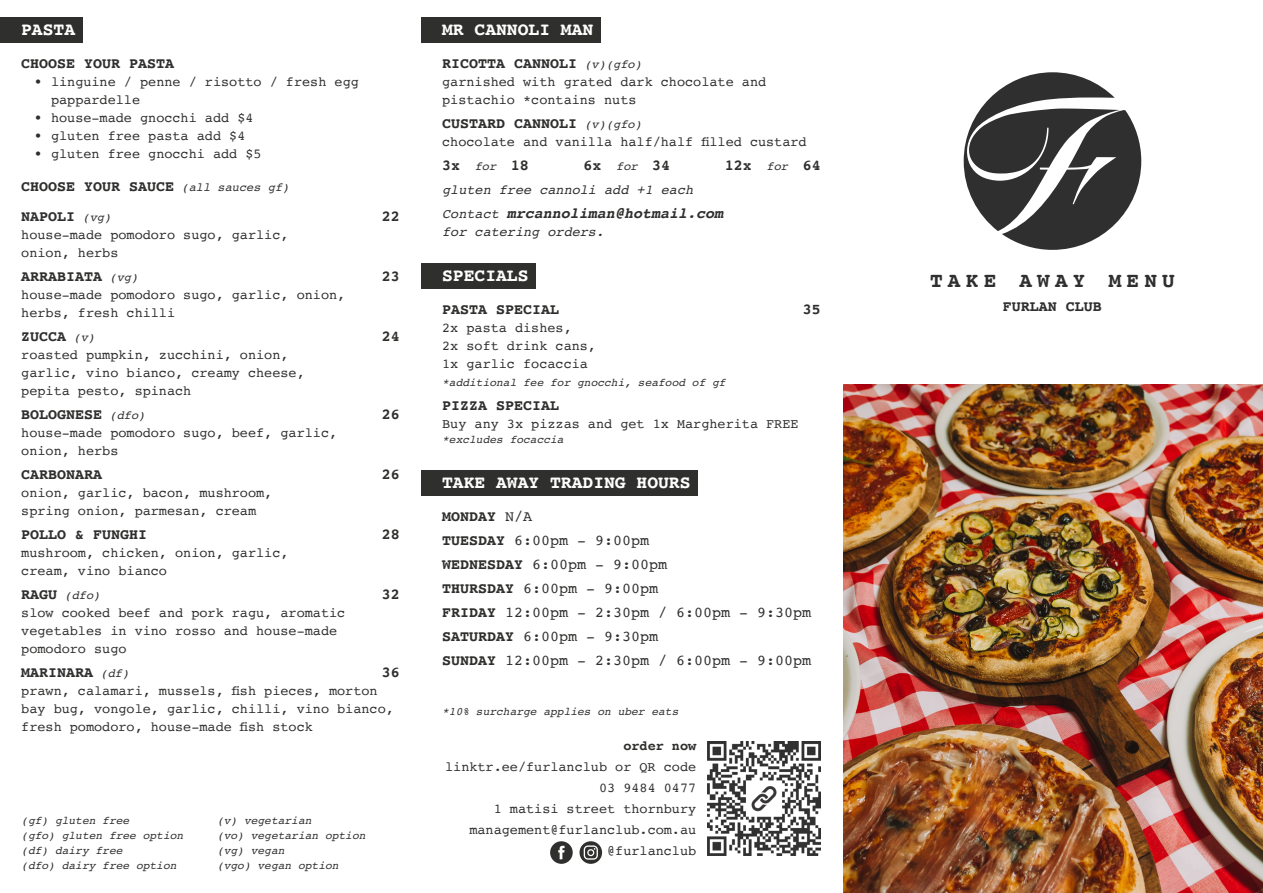
<style>
.page{position:relative;width:1263px;height:893px;background:#fff}
.page>*{position:absolute;margin:0;border:0;box-sizing:border-box;transform-origin:0 0}
.t1{font:700 21px "Courier";letter-spacing:.25em;color:#2e2f2e}
.t2{font:700 18px "Courier";color:#fff}
.t3{font:700 15px "Courier";color:#2f302e}
.t4{font:15px "Courier";color:#2f302e}
.t5{font:italic 700 15px "Courier";color:#2f302e}
.t6{font:700 15px "Courier";color:#2e2f2e}
.t7{font:13.5px/18px "Courier";color:#2f302e}
.t8{font:italic 13.5px "Courier";color:#2f302e}
.t9{font:700 13.5px "Courier";color:#2f302e}
.t10{font:italic 12px "Courier";color:#2f302e}
.t11{font:italic 11.25px "Courier";color:#2f302e}
.s1{font-weight:400;font-style:italic;font-size:12px}
.s2{font-weight:700;font-style:normal;font-size:15px}
.s3{font-weight:400;font-size:13.5px}
.s4{font-weight:400}
.s5{font-weight:700}
</style>
<div class="page">
<svg style="left:963px;top:72px;width:178px;height:178px"></svg>
<img style="left:843px;top:385px;width:420px;height:508px">
<div style="left:0;top:17px;width:83px;height:25px;background:#2f302e"></div>
<div style="left:421px;top:17px;width:180px;height:25px;background:#2f302e"></div>
<div style="left:421px;top:263px;width:114px;height:26px;background:#2f302e"></div>
<img style="left:707px;top:742px;width:114px;height:113px">
<svg style="left:579px;top:841px;width:23px;height:23px"></svg>
<svg style="left:584px;top:845px;width:14px;height:15px"></svg>
<div style="left:550px;top:841px;width:23px;height:23px;background:#2f302e;border-radius:50%"></div>
<svg style="left:558px;top:846px;width:6px;height:13px"></svg>
<div style="left:421px;top:470px;width:276px;height:25px;background:#2f302e"></div>
<p class="t2" style="left:21px;top:15px;width:56px">PASTA</p>
<p class="t3" style="left:21px;top:51px;width:155px">CHOOSE YOUR PASTA</p>
<p class="t7" style="left:51px;top:72px;width:309px;text-indent:-17px">• linguine / penne / risotto / fresh egg pappardelle</p>
<p class="t7" style="left:34px;top:108px;width:221px">• house-made gnocchi add $4</p>
<p class="t7" style="left:34px;top:126px;width:213px">• gluten free pasta add $4</p>
<p class="t7" style="left:34px;top:144px;width:229px">• gluten free gnocchi add $5</p>
<p class="t3" style="left:21px;top:174px;width:270px">CHOOSE YOUR SAUCE <span class="s1">(all sauces gf)</span></p>
<p class="t3" style="left:21px;top:204px;width:92px">NAPOLI <span class="s1">(vg)</span></p>
<p class="t3" style="left:382px;top:204px;width:20px">22</p>
<p class="t7" style="left:21px;top:225px;width:269px">house-made pomodoro sugo, garlic,</p>
<p class="t7" style="left:21px;top:243px;width:99px">onion, herbs</p>
<p class="t3" style="left:21px;top:264px;width:119px">ARRABIATA <span class="s1">(vg)</span></p>
<p class="t3" style="left:382px;top:264px;width:20px">23</p>
<p class="t7" style="left:21px;top:285px;width:326px">house-made pomodoro sugo, garlic, onion, herbs, fresh chilli</p>
<p class="t3" style="left:21px;top:324px;width:75px">ZUCCA <span class="s1">(v)</span></p>
<p class="t3" style="left:382px;top:324px;width:20px">24</p>
<p class="t7" style="left:21px;top:345px;width:269px">roasted pumpkin, zucchini, onion,</p>
<p class="t7" style="left:21px;top:363px;width:285px">garlic, vino bianco, creamy cheese,</p>
<p class="t7" style="left:21px;top:381px;width:172px">pepita pesto, spinach</p>
<p class="t3" style="left:21px;top:402px;width:126px">BOLOGNESE <span class="s1">(dfo)</span></p>
<p class="t3" style="left:382px;top:402px;width:20px">26</p>
<p class="t7" style="left:21px;top:423px;width:317px">house-made pomodoro sugo, beef, garlic,</p>
<p class="t7" style="left:21px;top:441px;width:99px">onion, herbs</p>
<p class="t3" style="left:21px;top:462px;width:82px">CARBONARA</p>
<p class="t3" style="left:382px;top:462px;width:20px">26</p>
<p class="t7" style="left:21px;top:483px;width:253px">onion, garlic, bacon, mushroom,</p>
<p class="t7" style="left:21px;top:501px;width:236px">spring onion, parmesan, cream</p>
<p class="t3" style="left:21px;top:522px;width:127px">POLLO &amp; FUNGHI</p>
<p class="t3" style="left:382px;top:522px;width:20px">28</p>
<p class="t7" style="left:21px;top:543px;width:269px">mushroom, chicken, onion, garlic,</p>
<p class="t7" style="left:21px;top:561px;width:147px">cream, vino bianco</p>
<p class="t10" style="left:21px;top:586px;width:81px"><span class="s2">RAGU</span> (dfo)</p>
<p class="t3" style="left:382px;top:582px;width:20px">32</p>
<p class="t7" style="left:21px;top:603px;width:326px">slow cooked beef and pork ragu, aromatic vegetables in vino rosso and house-made pomodoro sugo</p>
<p class="t3" style="left:21px;top:660px;width:110px">MARINARA <span class="s1">(df)</span></p>
<p class="t3" style="left:382px;top:660px;width:20px">36</p>
<p class="t7" style="left:21px;top:681px;width:374px">prawn, calamari, mussels, fish pieces, morton bay bug, vongole, garlic, chilli, vino bianco, fresh pomodoro, house-made fish stock</p>
<p class="t11" style="left:21px;top:812px;width:110px">(gf) gluten free</p>
<p class="t11" style="left:217px;top:812px;width:96px">(v) vegetarian</p>
<p class="t11" style="left:21px;top:827px;width:164px">(gfo) gluten free option</p>
<p class="t11" style="left:217px;top:827px;width:150px">(vo) vegetarian option</p>
<p class="t11" style="left:21px;top:842px;width:103px">(df) dairy free</p>
<p class="t11" style="left:217px;top:842px;width:69px">(vg) vegan</p>
<p class="t11" style="left:21px;top:857px;width:157px">(dfo) dairy free option</p>
<p class="t11" style="left:217px;top:857px;width:123px">(vgo) vegan option</p>
<p class="t2" style="left:442px;top:15px;width:153px">MR CANNOLI MAN</p>
<p class="t3" style="left:442px;top:51px;width:201px">RICOTTA CANNOLI <span class="s1">(v)(gfo)</span></p>
<p class="t7" style="left:442px;top:72px;width:326px">garnished with grated dark chocolate and pistachio *contains nuts</p>
<p class="t3" style="left:442px;top:111px;width:201px">CUSTARD CANNOLI <span class="s1">(v)(gfo)</span></p>
<p class="t7" style="left:442px;top:132px;width:366px">chocolate and vanilla half/half filled custard</p>
<p class="t3" style="left:442px;top:153px;width:88px">3x <span class="s1">for</span> 18</p>
<p class="t3" style="left:583px;top:153px;width:88px">6x <span class="s1">for</span> 34</p>
<p class="t3" style="left:725px;top:153px;width:97px">12x <span class="s1">for</span> 64</p>
<p class="t8" style="left:442px;top:179px;width:253px">gluten free cannoli add +1 each</p>
<p class="t5" style="left:442px;top:201px;width:282px"><span class="s3">Contact</span> mrcannoliman@hotmail.com</p>
<p class="t8" style="left:442px;top:221px;width:163px">for catering orders.</p>
<p class="t2" style="left:442px;top:261px;width:88px">SPECIALS</p>
<p class="t3" style="left:442px;top:297px;width:118px">PASTA SPECIAL</p>
<p class="t3" style="left:803px;top:297px;width:19px">35</p>
<p class="t7" style="left:442px;top:318px;width:131px">2x pasta dishes,</p>
<p class="t7" style="left:442px;top:336px;width:155px">2x soft drink cans,</p>
<p class="t7" style="left:442px;top:354px;width:147px">1x garlic focaccia</p>
<p class="t11" style="left:442px;top:374px;width:285px">*additional fee for gnocchi, seafood of gf</p>
<p class="t3" style="left:442px;top:393px;width:118px">PIZZA SPECIAL</p>
<p class="t7" style="left:442px;top:414px;width:358px">Buy any 3x pizzas and get 1x Margherita FREE</p>
<p class="t11" style="left:442px;top:431px;width:123px">*excludes focaccia</p>
<p class="t2" style="left:442px;top:468px;width:250px">TAKE AWAY TRADING HOURS</p>
<p class="t3" style="left:442px;top:504px;width:92px">MONDAY <span class="s4">N/A</span></p>
<p class="t4" style="left:442px;top:529px;width:209px"><span class="s5">TUESDAY</span> 6:00pm - 9:00pm</p>
<p class="t4" style="left:442px;top:553px;width:227px"><span class="s5">WEDNESDAY</span> 6:00pm - 9:00pm</p>
<p class="t4" style="left:442px;top:577px;width:218px"><span class="s5">THURSDAY</span> 6:00pm - 9:00pm</p>
<p class="t4" style="left:442px;top:601px;width:371px"><span class="s5">FRIDAY</span> 12:00pm - 2:30pm / 6:00pm - 9:30pm</p>
<p class="t4" style="left:442px;top:625px;width:218px"><span class="s5">SATURDAY</span> 6:00pm - 9:30pm</p>
<p class="t4" style="left:442px;top:649px;width:371px"><span class="s5">SUNDAY</span> 12:00pm - 2:30pm / 6:00pm - 9:00pm</p>
<p class="t11" style="left:442px;top:703px;width:238px">*10% surcharge applies on uber eats</p>
<p class="t9" style="left:623px;top:735px;width:74px">order now</p>
<p class="t7" style="left:445px;top:757px;width:253px">linktr.ee/furlanclub or QR code</p>
<p class="t7" style="left:599px;top:778px;width:99px">03 9484 0477</p>
<p class="t7" style="left:494px;top:799px;width:204px">1 matisi street thornbury</p>
<p class="t7" style="left:469px;top:820px;width:228px">management@furlanclub.com.au</p>
<p class="t7" style="left:607px;top:841px;width:91px">@furlanclub</p>
<p class="t1" style="left:930px;top:263px;width:246px">TAKE AWAY MENU</p>
<p class="t6" style="left:1003px;top:294px;width:100px">FURLAN CLUB</p>
</div>
